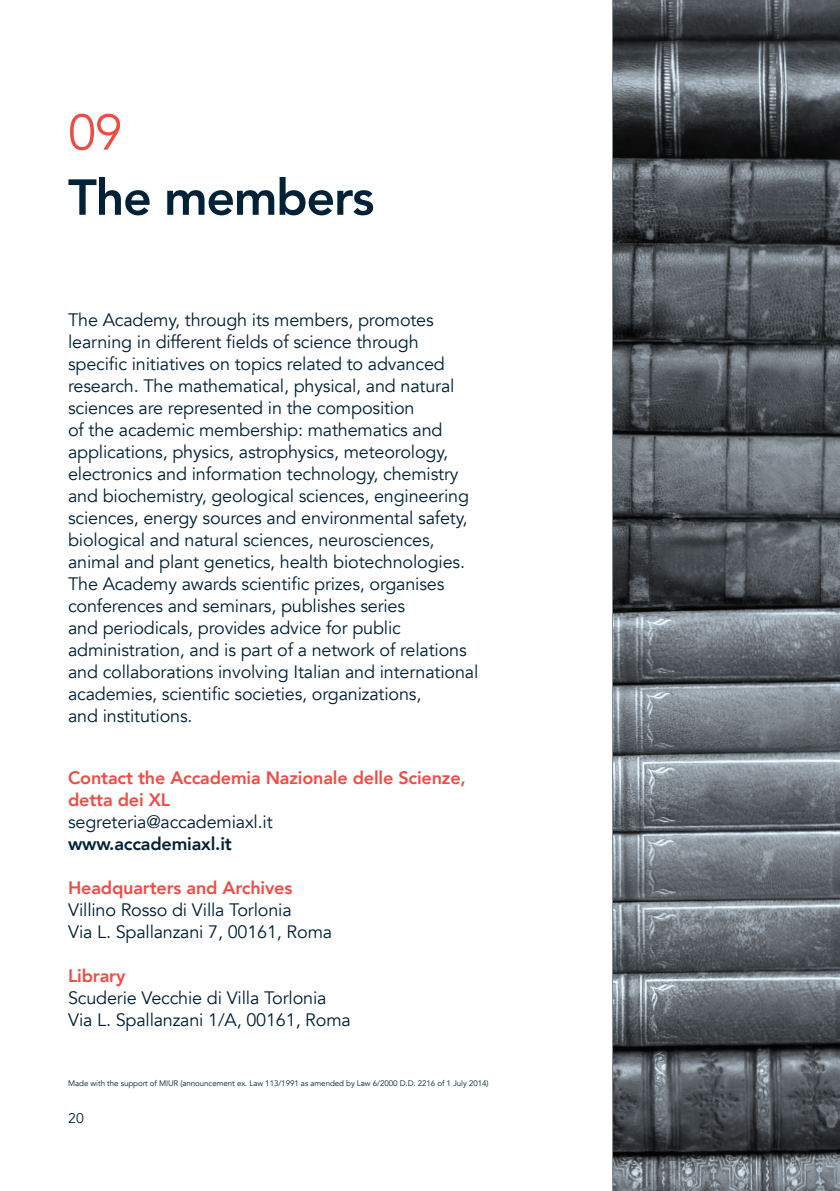
<style>
.page{position:relative;width:840px;height:1191px;background:#fff}
.page>*{position:absolute;margin:0;border:0;box-sizing:border-box;transform-origin:0 0}
.t1{font:800 50px "Avenir";letter-spacing:-.025em;color:#002136}
.t2{font:50px "Avenir";color:#ef4d43}
.t3{font:18px/22px "Avenir";letter-spacing:-.01em;color:#002136}
.t4{font:800 18px/22px "Avenir";letter-spacing:-.01em;color:#ef4d43}
.t5{font:800 18px "Avenir";letter-spacing:-.01em;color:#002136}
.t6{font:14px "Avenir";color:#002136}
.t7{font:8px "Avenir";letter-spacing:-.01em;color:#002136}
</style>
<div class="page">
<svg style="left:612px;top:0;width:227px;height:1191px;background:#5b6166"></svg>
<h1 class="t2" style="left:68px;top:103px;width:56px">09</h1>
<h1 class="t1" style="left:68px;top:158px;width:307px">The members</h1>
<p class="t3" style="left:68px;top:309px;width:411px">The Academy, through its members, promotes learning in different fields of science through specific initiatives on topics related to advanced research. The mathematical, physical, and natural sciences are represented in the composition<br>of the academic membership: mathematics and applications, physics, astrophysics, meteorology, electronics and information technology, chemistry and biochemistry, geological sciences, engineering sciences, energy sources and environmental safety, biological and natural sciences, neurosciences, animal and plant genetics, health biotechnologies.<br>The Academy awards scientific prizes, organises conferences and seminars, publishes series<br>and periodicals, provides advice for public administration, and is part of a network of relations and collaborations involving Italian and international academies, scientific societies, organizations,<br>and institutions.</p>
<p class="t4" style="left:68px;top:767px;width:399px">Contact the Accademia Nazionale delle Scienze, detta dei XL</p>
<p class="t3" style="left:68px;top:811px;width:206px">segreteria@accademiaxl.it</p>
<p class="t5" style="left:68px;top:830px;width:165px">www.accademiaxl.it</p>
<p class="t4" style="left:68px;top:877px;width:226px">Headquarters and Archives</p>
<p class="t3" style="left:68px;top:899px;width:265px">Villino Rosso di Villa Torlonia<br>Via L. Spallanzani 7, 00161, Roma</p>
<p class="t4" style="left:68px;top:965px;width:59px">Library</p>
<p class="t3" style="left:68px;top:987px;width:284px">Scuderie Vecchie di Villa Torlonia<br>Via L. Spallanzani 1/A, 00161, Roma</p>
<p class="t7" style="left:68px;top:1078px;width:422px">Made with the support of MIUR (announcement ex. Law 113/1991 as amended by Law 6/2000 D.D. 2216 of 1 July 2014)</p>
<p class="t6" style="left:68px;top:1109px;width:17px">20</p>
</div>
